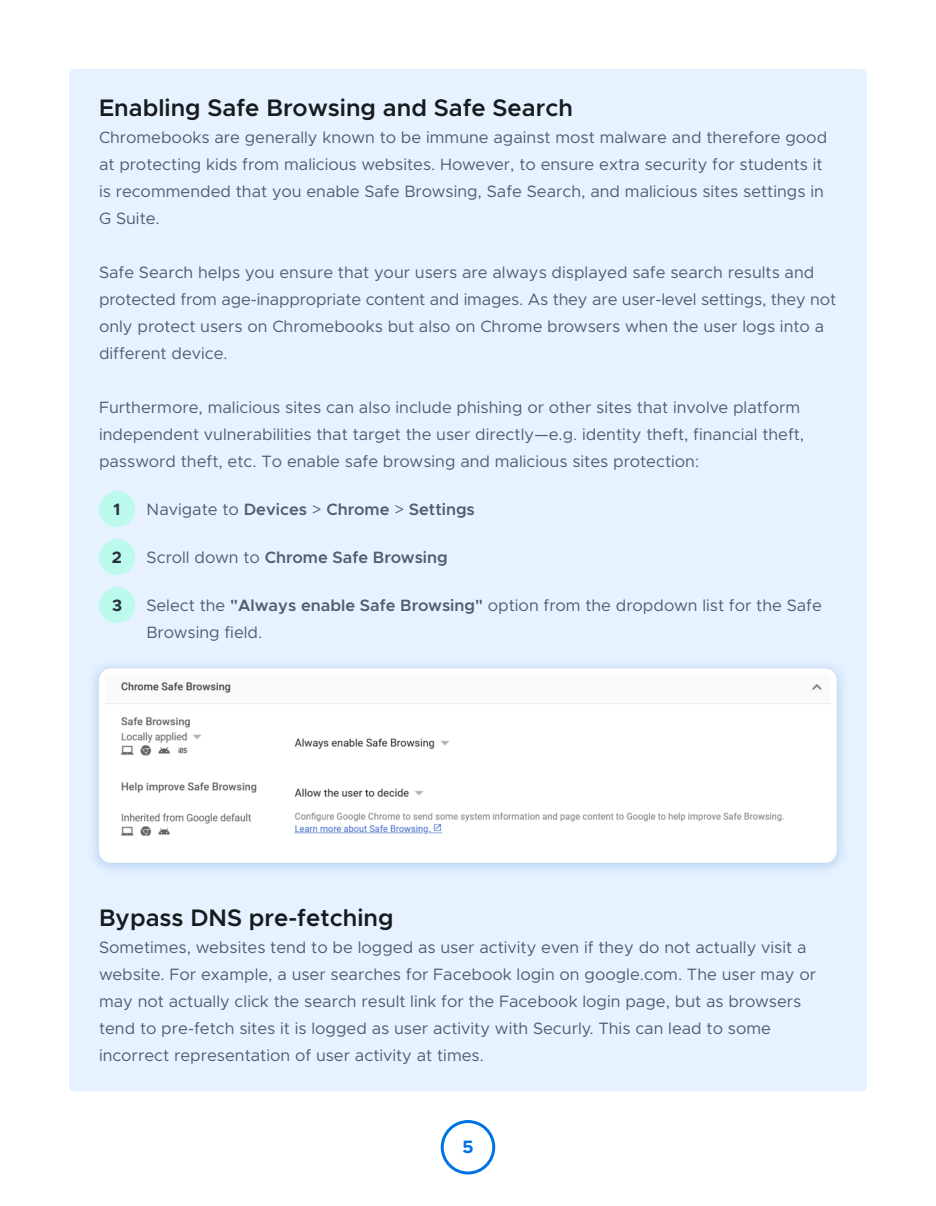
<style>
.page{position:relative;width:936px;height:1206px;background:#fff}
.page>*{position:absolute;margin:0;border:0;box-sizing:border-box;transform-origin:0 0}
.t1{font:600 24px "Metropolis";color:#171b1f}
.t2{font:700 18px "Metropolis";color:#0073e6}
.t3{font:16.5px/27px "Metropolis";color:#505e6b}
.t4{font:600 16.5px "Metropolis";color:#505e6b}
.t5{font:700 16.5px "Metropolis";color:#2a3138}
.s1{font-weight:400}
.s2{font-weight:600}
</style>
<div class="page">
<div style="left:69px;top:69px;width:798px;height:1023px;background:#e6f2ff;border-radius:6px"></div>
<div style="left:441px;top:1120px;width:54px;height:54px;border:3px solid #0073e6;border-radius:50%"></div>
<div style="left:99px;top:491px;width:36px;height:36px;background:#bbfaec;border-radius:50%"></div>
<div style="left:99px;top:539px;width:36px;height:36px;background:#bbfaec;border-radius:50%"></div>
<div style="left:99px;top:668px;width:738px;height:195px;background:#fff;border-radius:12px"></div>
<div style="left:99px;top:587px;width:36px;height:36px;background:#bbfaec;border-radius:50%"></div>
<img style="left:106px;top:682px;width:724px;height:154px">
<h1 class="t1" style="left:99px;top:92px;width:476px">Enabling Safe Browsing and Safe Search</h1>
<p class="t3" style="left:99px;top:124px;width:730px">Chromebooks are generally known to be immune against most malware and therefore good at protecting kids from malicious websites. However, to ensure extra security for students it is recommended that you enable Safe Browsing, Safe Search, and malicious sites settings in G Suite.</p>
<p class="t3" style="left:99px;top:259px;width:739px">Safe Search helps you ensure that your users are always displayed safe search results and protected from age-inappropriate content and images. As they are user-level settings, they not only protect users on Chromebooks but also on Chrome browsers when the user logs into a different device.</p>
<p class="t3" style="left:99px;top:394px;width:707px">Furthermore, malicious sites can also include phishing or other sites that involve platform independent vulnerabilities that target the user directly—e.g. identity theft, financial theft, password theft, etc. To enable safe browsing and malicious sites protection:</p>
<p class="t5" style="left:114px;top:499px;width:8px">1</p>
<p class="t4" style="left:147px;top:499px;width:330px"><span class="s1">Navigate to</span> Devices <span class="s1">&gt;</span> Chrome <span class="s1">&gt;</span> Settings</p>
<p class="t5" style="left:112px;top:547px;width:12px">2</p>
<p class="t4" style="left:147px;top:547px;width:303px"><span class="s1">Scroll down to</span> Chrome Safe Browsing</p>
<p class="t3" style="left:146px;top:591px;width:677px">Select the <span class="s2">"Always enable Safe Browsing"</span> option from the dropdown list for the Safe<br>Browsing field.</p>
<p class="t5" style="left:112px;top:595px;width:11px">3</p>
<h1 class="t1" style="left:99px;top:903px;width:296px">Bypass DNS pre-fetching</h1>
<p class="t3" style="left:99px;top:934px;width:719px">Sometimes, websites tend to be logged as user activity even if they do not actually visit a website. For example, a user searches for Facebook login on google.com. The user may or may not actually click the search result link for the Facebook login page, but as browsers tend to pre-fetch sites it is logged as user activity with Securly. This can lead to some incorrect representation of user activity at times.</p>
<p class="t2" style="left:462px;top:1135px;width:13px">5</p>
</div>
